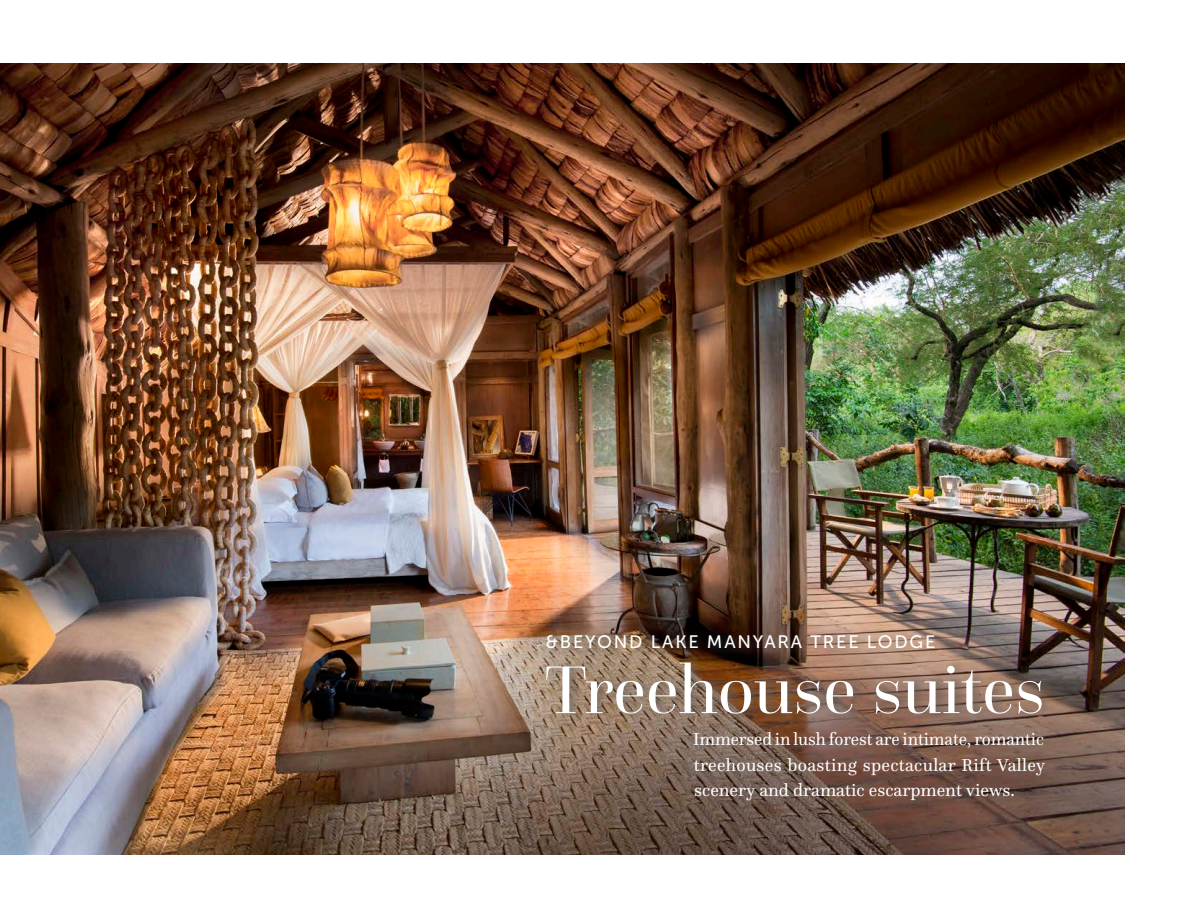
<style>
.page{position:relative;width:1188px;height:918px;background:#fff}
.page>*{position:absolute;margin:0;border:0;box-sizing:border-box;transform-origin:0 0}
.Opener_Heading{font:70.5px "Questa Grande";color:#fff}
.Feature_Intro_3{font:18px/25.5px "Questa";color:#fff;text-align:justify}
.t1{font:18px "Museo Sans 500";letter-spacing:.1em;color:#fff}
</style>
<div class="page">
<img style="left:0;top:64px;width:1124px;height:790px">
<div style="left:543px;top:654px;width:511px;height:68px;background:#686059;opacity:.76"></div>
<div style="left:542px;top:630px;width:403px;height:29px;background:#686059;opacity:.53"></div>
<p class="t1" style="left:546px;top:632px;width:391px">&amp;BEYOND LAKE MANYARA TREE LODGE</p>
<p class="Opener_Heading" style="left:544px;top:648px;width:502px">Treehouse suites</p>
<p class="Feature_Intro_3" style="left:693px;top:726px;width:354px">Immersed in lush forest are intimate, romantic treehouses boasting spectacular Rift Valley scenery and dramatic escarpment views.</p>
</div>
